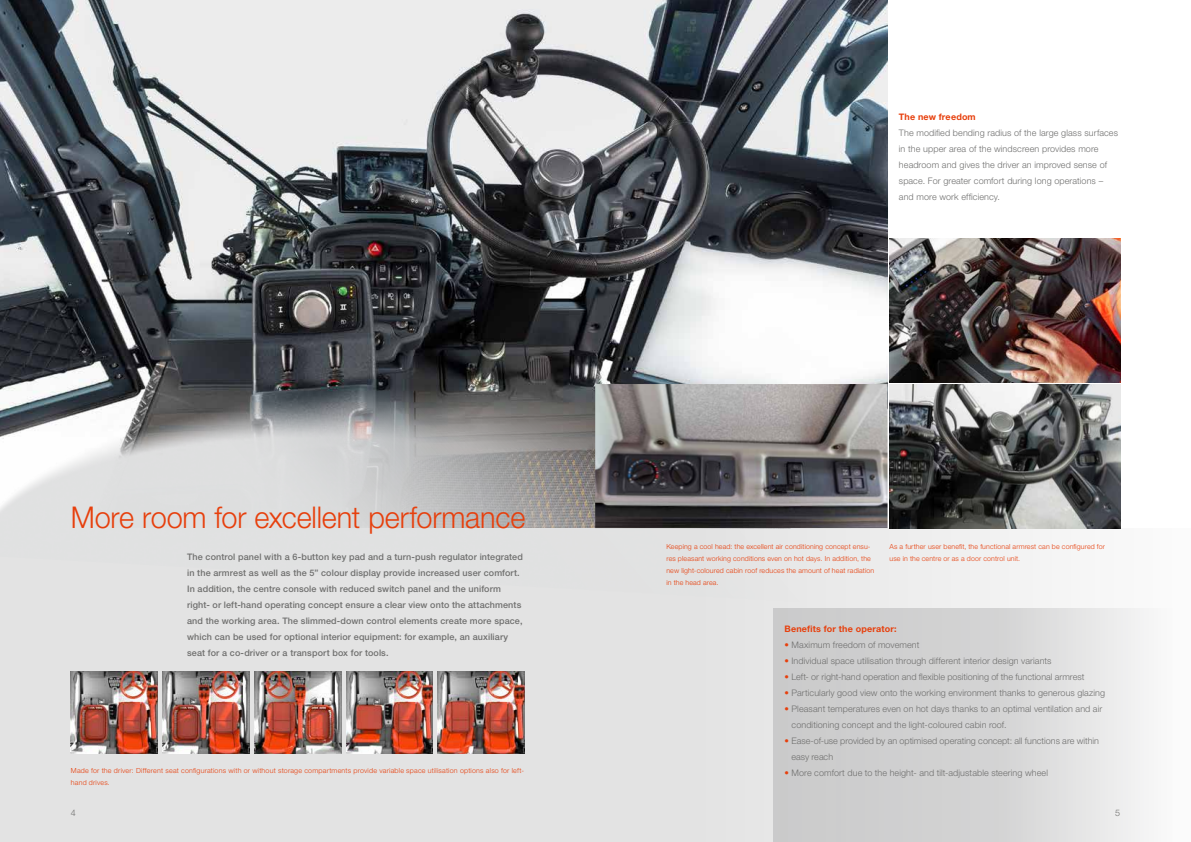
<style>
.page{position:relative;width:1191px;height:842px;background:#fff}
.page>*{position:absolute;margin:0;border:0;box-sizing:border-box;transform-origin:0 0}
.t1{font:300 30px "Helvetica Neue LT Std";letter-spacing:-.005em;color:#e73f0c;scale:.96 1}
.t2{font:300 9px/16px "Helvetica Neue LT Std";letter-spacing:.01em;color:#6f6f6e}
.t3{font:500 9px/16px "Helvetica Neue LT Std";letter-spacing:.01em;color:#6f6f6e}
.t4{font:700 9px "Helvetica Neue LT Std";letter-spacing:.02em;color:#e73f0c}
.t5{font:300 7px/12px "Helvetica Neue LT Std";letter-spacing:.02em;color:#e73f0c}
.s1{color:#e73f0c}
</style>
<div class="page">
<img style="left:0;top:0;width:887px;height:384px">
<div style="left:0;top:528px;width:1191px;height:314px;background:#e3e3e3"></div>
<div style="left:773px;top:608px;width:418px;height:234px;background:linear-gradient(to right,#c2c2c2,#f3f3f3)"></div>
<img style="left:0;top:308px;width:869px;height:221px">
<img style="left:595px;top:384px;width:292px;height:144px">
<img style="left:889px;top:238px;width:231px;height:144px">
<img style="left:889px;top:384px;width:231px;height:144px">
<img style="left:71px;top:672px;width:87px;height:82px">
<img style="left:163px;top:672px;width:86px;height:82px">
<img style="left:254px;top:672px;width:87px;height:82px">
<img style="left:346px;top:672px;width:87px;height:82px">
<img style="left:438px;top:672px;width:86px;height:82px">
<p class="t4" style="left:899px;top:111px;width:78px">The new freedom</p>
<p class="t2" style="left:899px;top:125px;width:221px">The modified bending radius of the large glass surfaces in the upper area of the windscreen provides more headroom and gives the driver an improved sense of space. For greater comfort during long operations – and more work efficiency.</p>
<h1 class="t1" style="left:71px;top:499px;width:475px">More room for excellent performance</h1>
<p class="t3" style="left:187px;top:549px;width:337px">The control panel with a 6-button key pad and a turn-push regulator integrated in the armrest as well as the 5” colour display provide increased user comfort.<br>In addition, the centre console with reduced switch panel and the uniform right- or left-hand operating concept ensure a clear view onto the attachments and the working area. The slimmed-down control elements create more space, which can be used for optional interior equipment: for example, an auxiliary seat for a co-driver or a transport box for tools.</p>
<p class="t5" style="left:666px;top:540px;width:209px">Keeping a cool head: the excellent air conditioning concept ensu&shy;res pleasant working conditions even on hot days. In addition, the new light-coloured cabin roof reduces the amount of heat radiation in the head area.</p>
<p class="t5" style="left:889px;top:540px;width:217px">As a further user benefit, the functional armrest can be configured for use in the centre or as a door control unit.</p>
<p class="t4" style="left:784px;top:623px;width:113px">Benefits for the operator:</p>
<p class="t2" style="left:784px;top:637px;width:136px"><span class="s1">•</span> Maximum freedom of movement</p>
<p class="t2" style="left:784px;top:653px;width:268px"><span class="s1">•</span> Individual space utilisation through different interior design variants</p>
<p class="t2" style="left:784px;top:669px;width:301px"><span class="s1">•</span> Left- or right-hand operation and flexible positioning of the functional armrest</p>
<p class="t2" style="left:784px;top:685px;width:322px"><span class="s1">•</span> Particularly good view onto the working environment thanks to generous glazing</p>
<p class="t2" style="left:791px;top:701px;width:312px;text-indent:-7px"><span class="s1">•</span> Pleasant temperatures even on hot days thanks to an optimal ventilation and air conditioning concept and the light-coloured cabin roof.</p>
<p class="t2" style="left:791px;top:733px;width:309px;text-indent:-7px"><span class="s1">•</span> Ease-of-use provided by an optimised operating concept: all functions are within easy reach</p>
<p class="t2" style="left:784px;top:765px;width:265px"><span class="s1">•</span> More comfort due to the height- and tilt-adjustable steering wheel</p>
<p class="t5" style="left:71px;top:764px;width:454px">Made for the driver: Different seat configurations with or without storage compartments provide variable space utilisation options also for left&shy;hand drives.</p>
<p class="t2" style="left:71px;top:805px;width:7px">4</p>
<p class="t2" style="left:1115px;top:805px;width:7px">5</p>
</div>
